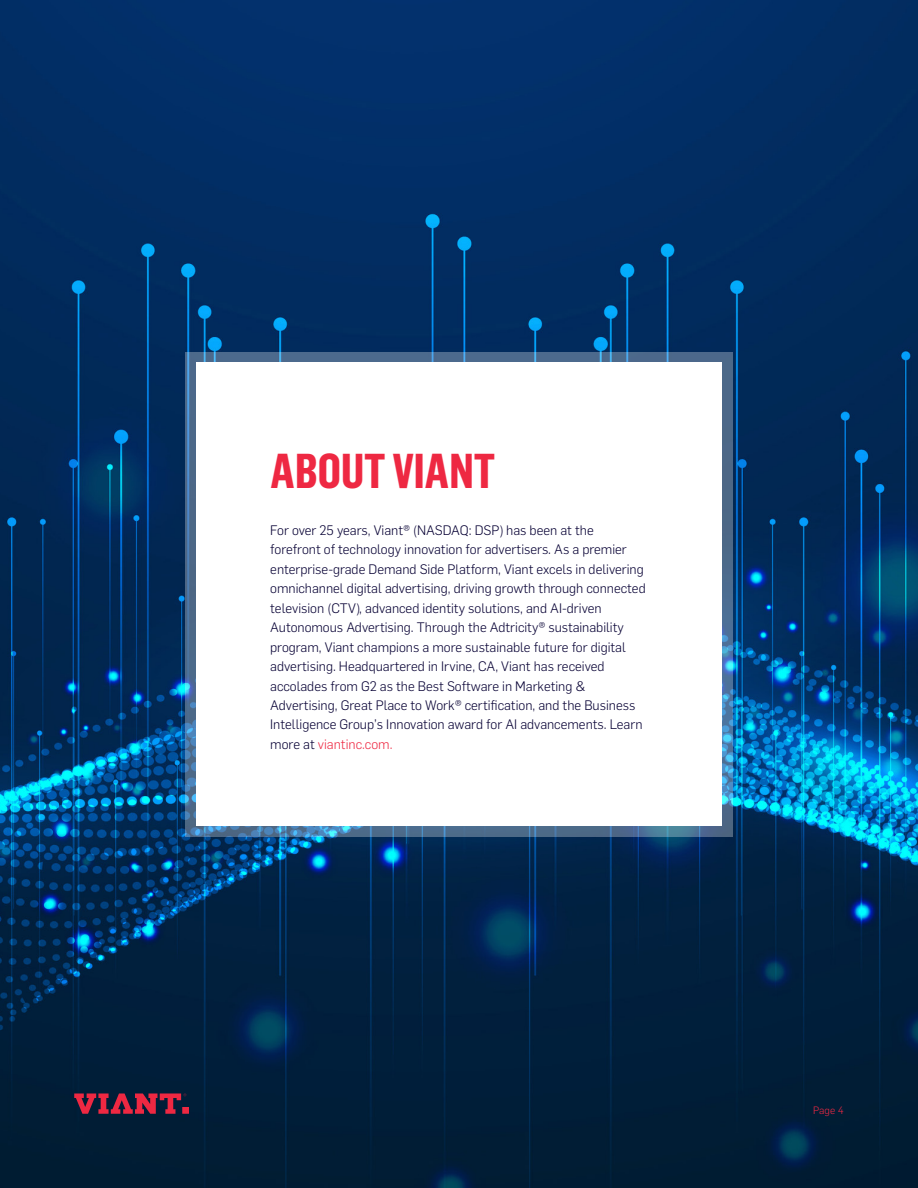
<style>
.page{position:relative;width:918px;height:1188px;background:#fff}
.page>*{position:absolute;margin:0;border:0;box-sizing:border-box;transform-origin:0 0}
.t1{font:700 48px "Flama Condensed";color:#ee2842}
.t2{font:300 13.5px/19.5px "Flama";color:#070034}
.t3{font:300 10.5px "Flama";color:#ee2842}
.s1{color:#ee2842}
</style>
<div class="page">
<img style="left:0;top:0;width:918px;height:1188px">
<svg style="left:185px;top:352px;width:547px;height:484px;background:#4c7297"></svg>
<svg style="left:74px;top:1094px;width:119px;height:20px;background:#7a223c"></svg>
<div style="left:196px;top:362px;width:526px;height:464px;background:#fff"></div>
<h1 class="t1" style="left:270px;top:441px;width:226px">ABOUT VIANT</h1>
<p class="t2" style="left:270px;top:519px;width:377px">For over 25 years, Viant® (NASDAQ: DSP) has been at the forefront of technology innovation for advertisers. As a premier enterprise-grade Demand Side Platform, Viant excels in delivering omnichannel digital advertising, driving growth through connected television (CTV), advanced identity solutions, and AI-driven Autonomous Advertising. Through the Adtricity® sustainability program, Viant champions a more sustainable future for digital advertising. Headquartered in Irvine, CA, Viant has received accolades from G2 as the Best Software in Marketing &amp; Advertising, Great Place to Work® certification, and the Business Intelligence Group’s Innovation award for AI advancements. Learn more at <span class="s1">viantinc.com.</span></p>
<p class="t3" style="left:813px;top:1102px;width:32px">Page 4</p>
</div>
